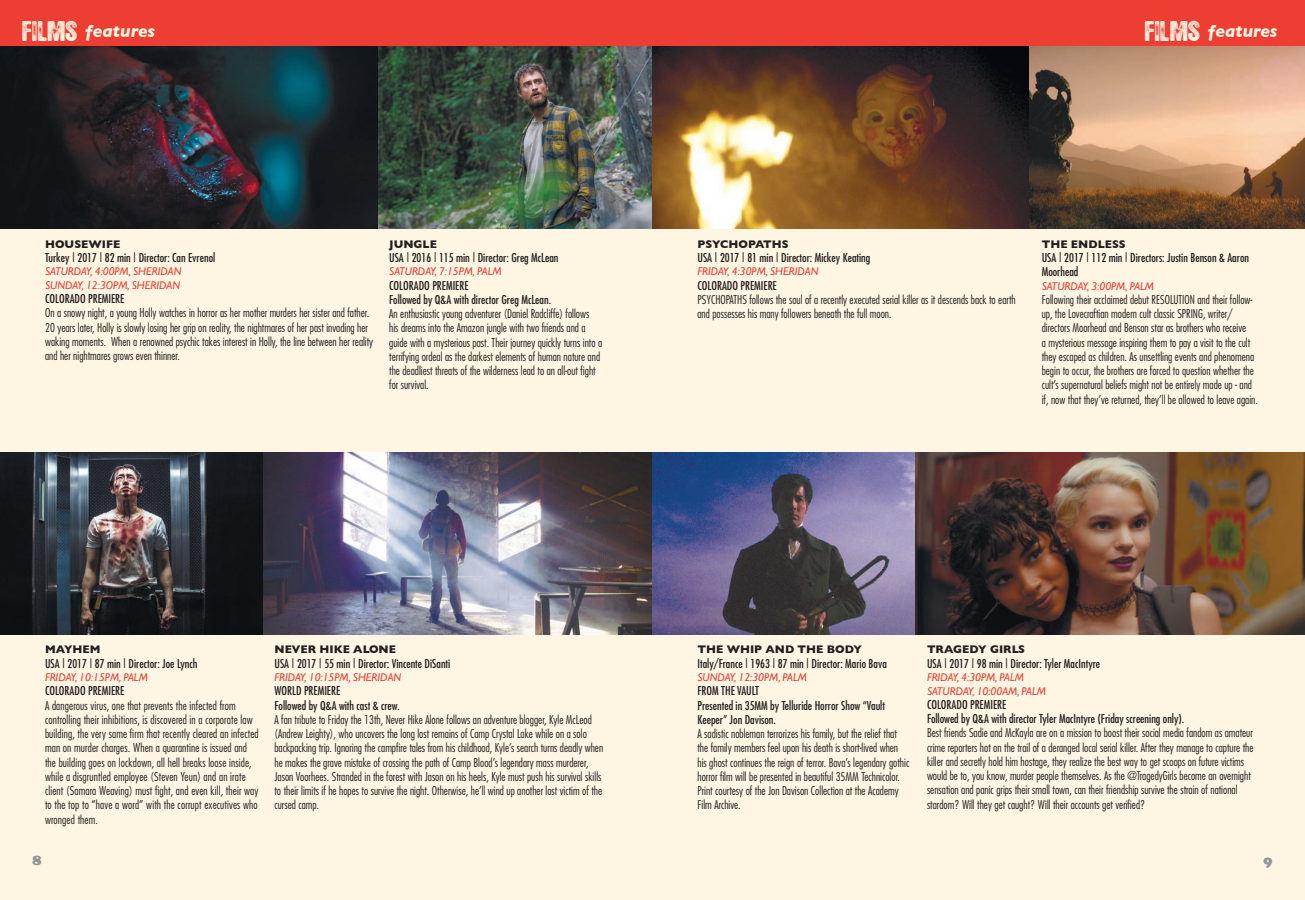
<style>
.page{position:relative;width:1305px;height:900px;background:#fef5e2}
.page>*{position:absolute;margin:0;border:0;box-sizing:border-box;transform-origin:0 0}
.WEE_subs{font:italic 700 17.5px "Gill Sans";color:#fef5e2}
.t1{font:900 15px "Cooper";color:#939598}
.t2{font:300 condensed 11.88px/14.2px "Futura";color:#231f20}
.t3{font:condensed 11.88px/14.2px "Futura";color:#231f20}
.day_time_theater{font:italic 11.25px "Gill Sans";color:#ee3e34}
.film_title{font:700 11.25px "Gill Sans";color:#231f20}
.s1{font-family:"Hotel Coral Essex";font-weight:400;font-style:normal;font-size:22.5px}
</style>
<div class="page">
<div style="left:0;top:0;width:1305px;height:46px;background:#ee3e34"></div>
<img style="left:0;top:452px;width:263px;height:182px">
<img style="left:263px;top:452px;width:389px;height:182px">
<img style="left:378px;top:46px;width:274px;height:183px">
<svg style="left:0;top:46px;width:378px;height:183px;background:#20262d"></svg>
<svg style="left:652px;top:46px;width:378px;height:183px;background:#705135"></svg>
<svg style="left:1030px;top:46px;width:275px;height:183px;background:#a98366"></svg>
<svg style="left:652px;top:452px;width:264px;height:182px;background:#5b5c81"></svg>
<img style="left:916px;top:452px;width:389px;height:182px">
<p class="WEE_subs" style="left:23px;top:21px;width:134px"><span class="s1">FILMS</span> features</p>
<p class="film_title" style="left:45px;top:237px;width:77px">HOUSEWIFE</p>
<p class="t3" style="left:45px;top:250px;width:172px">Turkey | 2017 | 82 min | Director: Can Evrenol</p>
<p class="day_time_theater" style="left:45px;top:265px;width:138px">SATURDAY, 4:00PM, SHERIDAN</p>
<p class="day_time_theater" style="left:45px;top:279px;width:136px">SUNDAY, 12:3OPM, SHERIDAN</p>
<p class="t3" style="left:45px;top:291px;width:81px">COLORADO PREMIERE</p>
<p class="t2" style="left:45px;top:306px;width:330px">On a snowy night, a young Holly watches in horror as her mother murders her sister and father.<br>20 years later, Holly is slowly losing her grip on reality, the nightmares of her past invading her waking moments. When a renowned psychic takes interest in Holly, the line between her reality and her nightmares grows even thinner.</p>
<p class="film_title" style="left:389px;top:237px;width:49px">JUNGLE</p>
<p class="t3" style="left:389px;top:250px;width:171px">USA | 2016 | 115 min | Director: Greg McLean</p>
<p class="day_time_theater" style="left:389px;top:265px;width:114px">SATURDAY, 7:15PM, PALM</p>
<p class="t3" style="left:389px;top:278px;width:81px">COLORADO PREMIERE</p>
<p class="t3" style="left:389px;top:292px;width:163px">Followed by Q&amp;A with director Greg McLean.</p>
<p class="t2" style="left:389px;top:306px;width:214px">An enthusiastic young adventurer (Daniel Radcliffe) follows<br>his dreams into the Amazon jungle with two friends and a guide with a mysterious past. Their journey quickly turns into a terrifying ordeal as the darkest elements of human nature and the deadliest threats of the wilderness lead to an all-out fight for survival.</p>
<p class="WEE_subs" style="left:1145px;top:21px;width:134px"><span class="s1">FILMS</span> features</p>
<p class="film_title" style="left:697px;top:237px;width:93px">PSYCHOPATHS</p>
<p class="t3" style="left:697px;top:250px;width:174px">USA | 2017 | 81 min | Director: Mickey Keating</p>
<p class="day_time_theater" style="left:697px;top:265px;width:122px">FRIDAY, 4:30PM, SHERIDAN</p>
<p class="t3" style="left:697px;top:278px;width:81px">COLORADO PREMIERE</p>
<p class="t2" style="left:697px;top:292px;width:320px">PSYCHOPATHS follows the soul of a recently executed serial killer as it descends back to earth and possesses his many followers beneath the full moon.</p>
<p class="film_title" style="left:1042px;top:237px;width:86px">THE ENDLESS</p>
<p class="t3" style="left:1042px;top:250px;width:209px">USA | 2017 | 112 min | Directors: Justin Benson &amp; Aaron<br>Moorhead</p>
<p class="day_time_theater" style="left:1042px;top:279px;width:114px">SATURDAY, 3:00PM, PALM</p>
<p class="t2" style="left:1042px;top:292px;width:218px">Following their acclaimed debut RESOLUTION and their follow&shy;up, the Lovecraftian modern cult classic SPRING, writer/ directors Moorhead and Benson star as brothers who receive<br>a mysterious message inspiring them to pay a visit to the cult they escaped as children. As unsettling events and phenomena begin to occur, the brothers are forced to question whether the cult’s supernatural beliefs might not be entirely made up - and if, now that they’ve returned, they’ll be allowed to leave again.</p>
<p class="film_title" style="left:45px;top:643px;width:57px">MAYHEM</p>
<p class="t3" style="left:45px;top:656px;width:154px">USA | 2017 | 87 min | Director: Joe Lynch</p>
<p class="day_time_theater" style="left:45px;top:671px;width:104px">FRIDAY, 10:15PM, PALM</p>
<p class="t3" style="left:45px;top:684px;width:81px">COLORADO PREMIERE</p>
<p class="t2" style="left:45px;top:698px;width:215px">A dangerous virus, one that prevents the infected from controlling their inhibitions, is discovered in a corporate law building, the very same firm that recently cleared an infected man on murder charges. When a quarantine is issued and the building goes on lockdown, all hell breaks loose inside, while a disgruntled employee (Steven Yeun) and an irate client (Samara Weaving) must fight, and even kill, their way to the top to “have a word” with the corrupt executives who wronged them.</p>
<p class="film_title" style="left:275px;top:643px;width:123px">NEVER HIKE ALONE</p>
<p class="t3" style="left:275px;top:656px;width:177px">USA | 2017 | 55 min | Director: Vincente DiSanti</p>
<p class="day_time_theater" style="left:275px;top:671px;width:128px">FRIDAY, 10:15PM, SHERIDAN</p>
<p class="t3" style="left:275px;top:684px;width:67px">WORLD PREMIERE</p>
<p class="t3" style="left:275px;top:698px;width:127px">Followed by Q&amp;A with cast &amp; crew.</p>
<p class="t2" style="left:275px;top:712px;width:330px">A fan tribute to Friday the 13th, Never Hike Alone follows an adventure blogger, Kyle McLeod (Andrew Leighty), who uncovers the long lost remains of Camp Crystal Lake while on a solo backpacking trip. Ignoring the campfire tales from his childhood, Kyle’s search turns deadly when he makes the grave mistake of crossing the path of Camp Blood’s legendary mass murderer, Jason Voorhees. Stranded in the forest with Jason on his heels, Kyle must push his survival skills to their limits if he hopes to survive the night. Otherwise, he’ll wind up another lost victim of the cursed camp.</p>
<p class="film_title" style="left:698px;top:643px;width:166px">THE WHIP AND THE BODY</p>
<p class="t3" style="left:698px;top:656px;width:191px">Italy/France | 1963 | 87 min | Director: Mario Bava</p>
<p class="day_time_theater" style="left:698px;top:671px;width:111px">SUNDAY, 12:30PM, PALM</p>
<p class="t3" style="left:698px;top:684px;width:63px">FROM THE VAULT</p>
<p class="t3" style="left:698px;top:698px;width:189px">Presented in 35MM by Telluride Horror Show “Vault<br>Keeper” Jon Davison.</p>
<p class="t2" style="left:698px;top:726px;width:213px">A sadistic nobleman terrorizes his family, but the relief that the family members feel upon his death is short-lived when his ghost continues the reign of terror. Bava’s legendary gothic horror film will be presented in beautiful 35MM Technicolor.<br>Print courtesy of the Jon Davison Collection at the Academy Film Archive.</p>
<p class="film_title" style="left:927px;top:643px;width:100px">TRAGEDY GIRLS</p>
<p class="t3" style="left:927px;top:656px;width:175px">USA | 2017 | 98 min | Director: Tyler MacIntyre</p>
<p class="day_time_theater" style="left:927px;top:671px;width:98px">FRIDAY, 4:30PM, PALM</p>
<p class="day_time_theater" style="left:927px;top:684px;width:121px">SATURDAY, 10:00AM, PALM</p>
<p class="t3" style="left:927px;top:697px;width:81px">COLORADO PREMIERE</p>
<p class="t3" style="left:927px;top:711px;width:259px">Followed by Q&amp;A with director Tyler MacIntyre (Friday screening only).</p>
<p class="t2" style="left:927px;top:726px;width:328px">Best friends Sadie and McKayla are on a mission to boost their social media fandom as amateur crime reporters hot on the trail of a deranged local serial killer. After they manage to capture the killer and secretly hold him hostage, they realize the best way to get scoops on future victims would be to, you know, murder people themselves. As the @TragedyGirls become an overnight sensation and panic grips their small town, can their friendship survive the strain of national stardom? Will they get caught? Will their accounts get verified?</p>
<p class="t1" style="left:32px;top:851px;width:11px">8</p>
<p class="t1" style="left:1263px;top:852px;width:11px">9</p>
</div>
